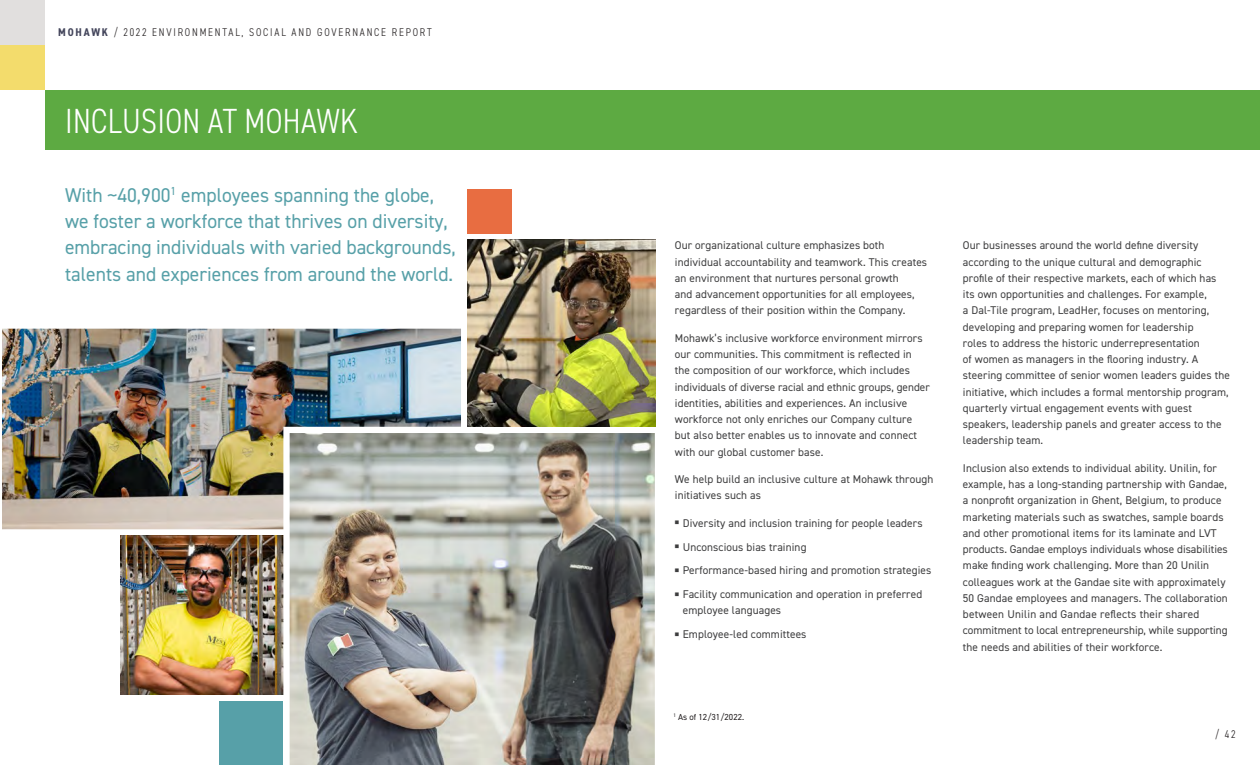
<style>
.page{position:relative;width:1260px;height:765px;background:#fff}
.page>*{position:absolute;margin:0;border:0;box-sizing:border-box;transform-origin:0 0}
.Section_Headings{font:300 condensed 35px "DIN2014";letter-spacing:.01em;color:#fff}
.Intro_Copy{font:20px/26.2px "DIN2014";color:#57a0a8}
.Body_Copy{font:11.25px/16.2px "DIN2014";letter-spacing:.01em;color:#3e3e3f}
.Bullet_Copy{font:11.25px/16.2px "DIN2014";letter-spacing:.01em;color:#3e3e3f}
.t1{font:300 condensed 11.25px "DIN2014";letter-spacing:.16em;color:#231f20}
.Footnotes{font:8.75px "DIN2014";color:#231f20}
.s1{font-weight:700;color:#44465c}
</style>
<div class="page">
<img style="left:2px;top:328px;width:459px;height:208px">
<img style="left:120px;top:536px;width:163px;height:159px">
<img style="left:283px;top:427px;width:372px;height:338px">
<img style="left:467px;top:240px;width:188px;height:187px">
<div style="left:220px;top:701px;width:63px;height:64px;background:#57a0a8"></div>
<div style="left:467px;top:189px;width:45px;height:45px;background:#e86d41"></div>
<div style="left:45px;top:90px;width:1215px;height:59px;background:#5daa42"></div>
<div style="left:0;top:0;width:45px;height:45px;background:#e1dfde"></div>
<div style="left:0;top:45px;width:45px;height:45px;background:#f3dc6c"></div>
<p class="t1" style="left:58px;top:25px;width:375px"><span class="s1">MOHAWK</span> / 2022 ENVIRONMENTAL, SOCIAL AND GOVERNANCE REPORT</p>
<h1 class="Section_Headings" style="left:65px;top:100px;width:294px">INCLUSION AT MOHAWK</h1>
<p class="Intro_Copy" style="left:65px;top:181px;width:392px">With ~40,900<sup>1</sup> employees spanning the globe, we foster a workforce that thrives on diversity, embracing individuals with varied backgrounds, talents and experiences from around the world.</p>
<p class="Body_Copy" style="left:675px;top:237px;width:254px">Our organizational culture emphasizes both individual accountability and teamwork. This creates an environment that nurtures personal growth<br>and advancement opportunities for all employees, regardless of their position within the Company.</p>
<p class="Body_Copy" style="left:675px;top:330px;width:256px">Mohawk’s inclusive workforce environment mirrors our communities. This commitment is reflected in<br>the composition of our workforce, which includes individuals of diverse racial and ethnic groups, gender identities, abilities and experiences. An inclusive workforce not only enriches our Company culture but also better enables us to innovate and connect with our global customer base.</p>
<p class="Body_Copy" style="left:675px;top:471px;width:260px">We help build an inclusive culture at Mohawk through initiatives such as</p>
<p class="Bullet_Copy" style="left:683px;top:515px;width:241px">Diversity and inclusion training for people leaders</p>
<p class="Bullet_Copy" style="left:683px;top:538px;width:125px">Unconscious bias training</p>
<p class="Bullet_Copy" style="left:683px;top:562px;width:250px">Performance-based hiring and promotion strategies</p>
<p class="Bullet_Copy" style="left:683px;top:586px;width:241px">Facility communication and operation in preferred employee languages</p>
<p class="Bullet_Copy" style="left:683px;top:626px;width:125px">Employee-led committees</p>
<p class="Footnotes" style="left:673px;top:712px;width:72px"><sup>1</sup> As of 12/31/2022.</p>
<p class="Body_Copy" style="left:963px;top:237px;width:268px">Our businesses around the world define diversity according to the unique cultural and demographic profile of their respective markets, each of which has its own opportunities and challenges. For example,<br>a Dal-Tile program, LeadHer, focuses on mentoring, developing and preparing women for leadership<br>roles to address the historic underrepresentation<br>of women as managers in the flooring industry. A steering committee of senior women leaders guides the initiative, which includes a formal mentorship program, quarterly virtual engagement events with guest speakers, leadership panels and greater access to the leadership team.</p>
<p class="Body_Copy" style="left:963px;top:460px;width:266px">Inclusion also extends to individual ability. Unilin, for example, has a long-standing partnership with Gandae, a nonprofit organization in Ghent, Belgium, to produce marketing materials such as swatches, sample boards and other promotional items for its laminate and LVT products. Gandae employs individuals whose disabilities make finding work challenging. More than 20 Unilin colleagues work at the Gandae site with approximately 50 Gandae employees and managers. The collaboration between Unilin and Gandae reflects their shared commitment to local entrepreneurship, while supporting the needs and abilities of their workforce.</p>
<p class="t1" style="left:1215px;top:727px;width:22px">/ 42</p>
</div>
